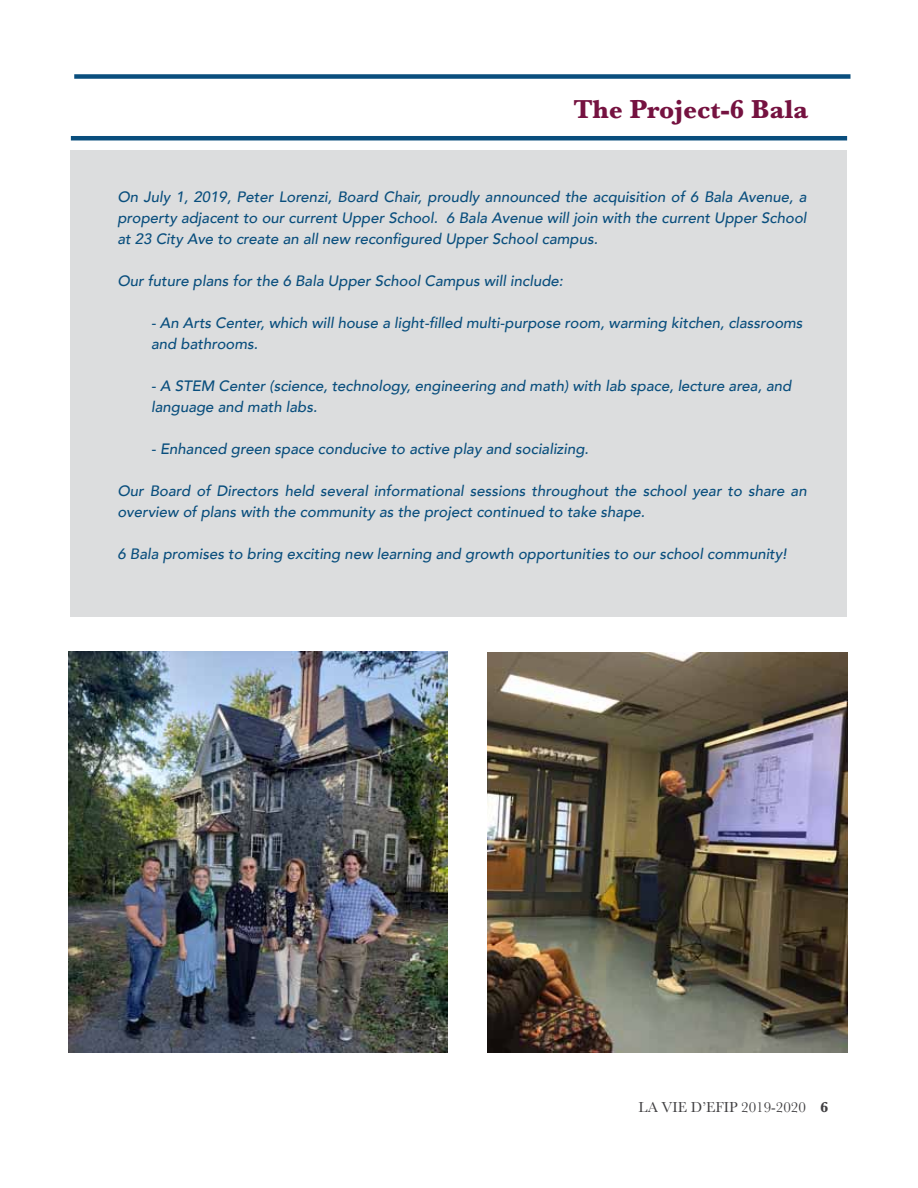
<style>
.page{position:relative;width:918px;height:1188px;background:#fff}
.page>*{position:absolute;margin:0;border:0;box-sizing:border-box;transform-origin:0 0}
.t1{font:700 27px "Baskerville";color:#751240}
.t2{font:italic 500 15px/21px "Avenir";color:#094e7d}
.t3{font:15px "Baskerville";color:#414042}
.s1{font-weight:700}
</style>
<div class="page">
<div style="left:70px;top:151px;width:777px;height:466px;background:#dcddde"></div>
<div style="left:74px;top:74px;width:776px;height:5px;background:#094e7d"></div>
<hr style="left:71px;top:136px;width:776px;height:4px;background:#094e7d">
<img style="left:487px;top:652px;width:360px;height:401px">
<img style="left:68px;top:651px;width:379px;height:402px">
<h1 class="t1" style="left:573px;top:90px;width:237px">The Project-6 Bala</h1>
<p class="t2" style="left:117px;top:187px;width:691px;text-align:justify">On July 1, 2019, Peter Lorenzi, Board Chair, proudly announced the acquisition of 6 Bala Avenue, a property adjacent to our current Upper School. 6 Bala Avenue will join with the current Upper School at 23 City Ave to create an all new reconfigured Upper School campus.</p>
<p class="t2" style="left:117px;top:271px;width:447px">Our future plans for the 6 Bala Upper School Campus will include:</p>
<p class="t2" style="left:151px;top:313px;width:653px">- An Arts Center, which will house a light-filled multi-purpose room, warming kitchen, classrooms and bathrooms.</p>
<p class="t2" style="left:151px;top:376px;width:642px">- A STEM Center (science, technology, engineering and math) with lab space, lecture area, and language and math labs.</p>
<p class="t2" style="left:151px;top:439px;width:439px">- Enhanced green space conducive to active play and socializing.</p>
<p class="t2" style="left:117px;top:481px;width:691px">Our Board of Directors held several informational sessions throughout the school year to share an overview of plans with the community as the project continued to take shape.</p>
<p class="t2" style="left:117px;top:544px;width:671px">6 Bala promises to bring exciting new learning and growth opportunities to our school community!</p>
<p class="t3" style="left:639px;top:1098px;width:191px">La Vie d’EFIP 2019-2020 <span class="s1">6</span></p>
</div>
